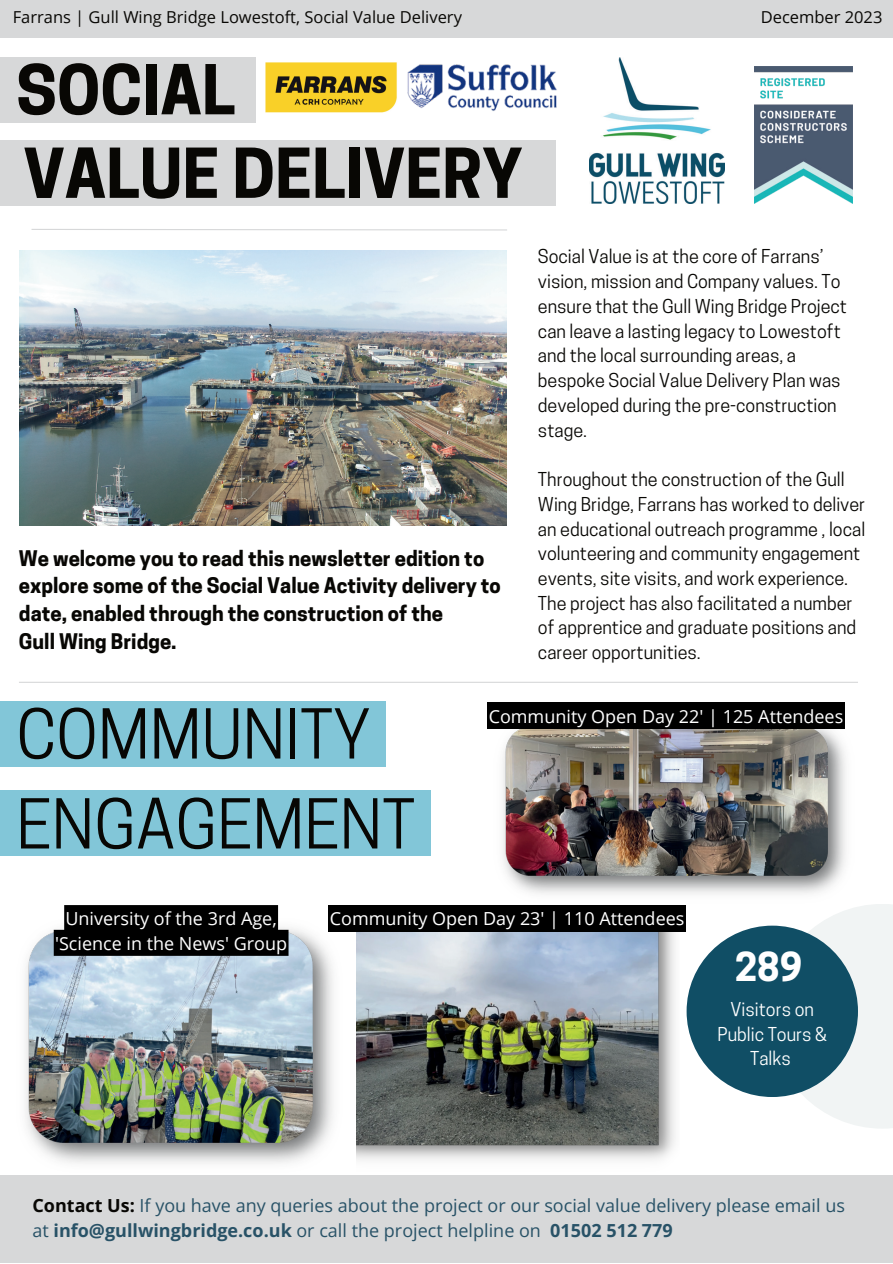
<style>
.page{position:relative;width:893px;height:1264px;background:#fff}
.page>*{position:absolute;margin:0;border:0;box-sizing:border-box;transform-origin:0 0}
.t1{font:700 64.5px "Cooper Hewitt";color:#080704}
.t2{font:64.5px/89.8px "Cooper Hewitt";color:#080704}
.t3{font:700 37.5px "Cooper Hewitt";color:#fff}
.t4{font:700 20.25px/27.8px "Cooper Hewitt";color:#080704}
.t5{font:18px/24.8px "Cooper Hewitt";color:#080704}
.t6{font:18px/24.8px "Open Sans";color:#285267}
.t7{font:18px/24.8px "Open Sans";color:#fff;text-align:center}
.t8{font:18px/24.8px "Cooper Hewitt";color:#fff;text-align:center}
.t9{font:16.5px "Open Sans";color:#080704}
.s1{font-weight:700;color:#080704}
.s2{font-weight:700}
</style>
<div class="page">
<div style="left:0;top:0;width:892px;height:37px;background:#d7d8d9"></div>
<img style="left:590px;top:57px;width:134px;height:146px">
<img style="left:754px;top:67px;width:98px;height:137px">
<div style="left:0;top:141px;width:556px;height:65px;background:#d7d8d9"></div>
<div style="left:0;top:57px;width:255px;height:65px;background:#d7d8d9"></div>
<img style="left:265px;top:62px;width:132px;height:51px">
<div style="left:0;top:1174px;width:892px;height:88px;background:#d7d8d9"></div>
<div style="left:0;top:701px;width:385px;height:65px;background:#82c6d8"></div>
<div style="left:0;top:790px;width:431px;height:65px;background:#82c6d8"></div>
<hr style="left:19px;top:681px;width:838px;height:2px;background:#d7d8d9">
<svg style="left:31px;top:229px;width:476px;height:2px"></svg>
<img style="left:13px;top:928px;width:334px;height:247px">
<img style="left:503px;top:712px;width:343px;height:182px">
<div style="left:770px;top:903px;width:122px;height:225px;background:linear-gradient(to right,#fbfcfd,#ecf0f0)"></div>
<div style="left:686px;top:925px;width:171px;height:171px;background:#104e65;border-radius:50%"></div>
<img style="left:407px;top:64px;width:150px;height:47px">
<img style="left:356px;top:931px;width:323px;height:229px">
<img style="left:20px;top:251px;width:486px;height:274px">
<div style="left:487px;top:703px;width:357px;height:26px;background:#000"></div>
<div style="left:54px;top:905px;width:234px;height:50px;background:#000"></div>
<div style="left:328px;top:905px;width:357px;height:26px;background:#000"></div>
<p class="t9" style="left:13px;top:6px;width:451px">Farrans | Gull Wing Bridge Lowestoft, Social Value Delivery</p>
<p class="t9" style="left:760px;top:6px;width:123px">December 2023</p>
<h1 class="t1" style="left:16px;top:52px;width:221px">SOCIAL</h1>
<h1 class="t1" style="left:23px;top:135px;width:500px">VALUE DELIVERY</h1>
<p class="t4" style="left:19px;top:544px;width:483px">We welcome you to read this newsletter edition to explore some of the Social Value Activity delivery to date, enabled through the construction of the<br>Gull Wing Bridge.</p>
<p class="t5" style="left:538px;top:244px;width:311px">Social Value is at the core of Farrans’ vision, mission and Company values. To ensure that the Gull Wing Bridge Project can leave a lasting legacy to Lowestoft and the local surrounding areas, a bespoke Social Value Delivery Plan was developed during the pre-construction stage.</p>
<p class="t5" style="left:538px;top:467px;width:329px">Throughout the construction of the Gull Wing Bridge, Farrans has worked to deliver an educational outreach programme , local volunteering and community engagement events, site visits, and work experience.<br>The project has also facilitated a number of apprentice and graduate positions and career opportunities.</p>
<h1 class="t2" style="left:16px;top:689px;width:400px">COMMUNITY<br>ENGAGEMENT</h1>
<p class="t7" style="left:488px;top:703px;width:356px">Community Open Day 22' | 125 Attendees</p>
<p class="t7" style="left:55px;top:905px;width:234px">University of the 3rd Age, 'Science in the News' Group</p>
<p class="t7" style="left:330px;top:905px;width:356px">Community Open Day 23' | 110 Attendees</p>
<h2 class="t3" style="left:734px;top:944px;width:69px">289</h2>
<p class="t8" style="left:717px;top:996px;width:111px">Visitors on<br>Public Tours &amp;<br>Talks</p>
<p class="t6" style="left:32px;top:1192px;width:814px"><span class="s1">Contact Us:</span> If you have any queries about the project or our social value delivery please email us at <span class="s2">info@gullwingbridge.co.uk</span> or call the project helpline on <span class="s2">01502 512 779</span></p>
</div>
